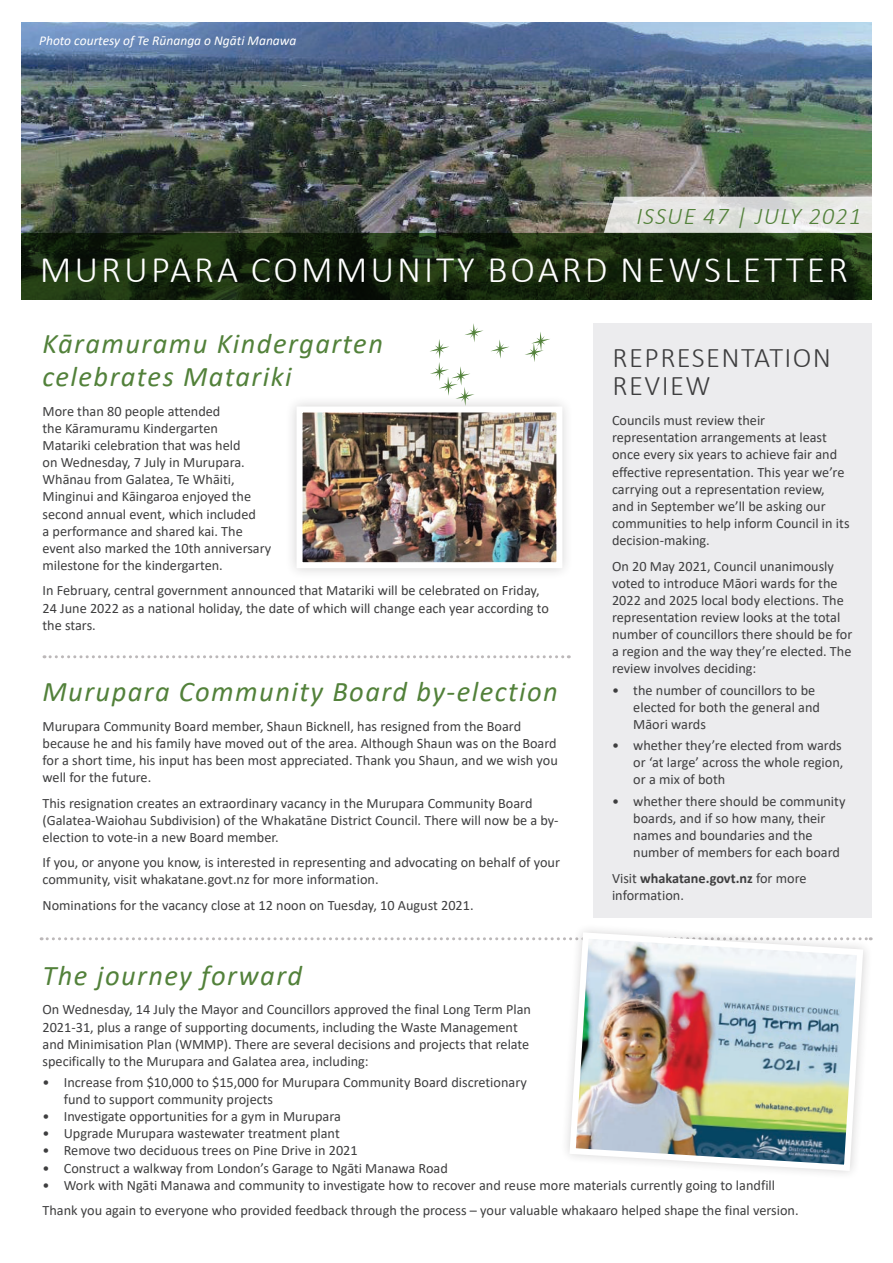
<style>
.page{position:relative;width:893px;height:1263px;background:#fff}
.page>*{position:absolute;margin:0;border:0;box-sizing:border-box;transform-origin:0 0}
.t1{font:300 37.5px "Calibri";letter-spacing:.08em;color:#fff}
.t2{font:italic 28.5px/33px "Calibri";letter-spacing:.05em;color:#52813a}
.t3{font:300 28.5px/28.5px "Calibri";letter-spacing:.05em;color:#3e3e3f}
.t4{font:italic 300 24px "Calibri";letter-spacing:.05em;color:#52813a}
.t5{font:14.25px/17.1px "Calibri";color:#3e3e3f}
.t6{font:italic 13.5px "Calibri";color:#fff}
.s1{font-weight:700}
</style>
<div class="page">
<img style="left:21px;top:22px;width:851px;height:211px">
<svg style="left:21px;top:233px;width:851px;height:67px;background:#16280e"></svg>
<svg style="left:604px;top:197px;width:268px;height:36px;background:#dfe0dd"></svg>
<div style="left:593px;top:323px;width:279px;height:594px;background:#ececee"></div>
<svg style="left:41px;top:937px;width:518px;height:3px"></svg>
<svg style="left:44px;top:655px;width:525px;height:3px"></svg>
<div style="left:285px;top:395px;width:289px;height:185px;background:#231f20;opacity:.2"></div>
<img style="left:304px;top:413px;width:251px;height:148px">
<div style="left:297px;top:406px;width:265px;height:162px;border:6px solid #fff"></div>
<svg style="left:429px;top:323px;width:55px;height:83px"></svg>
<svg style="left:491px;top:340px;width:18px;height:18px"></svg>
<svg style="left:525px;top:332px;width:25px;height:30px"></svg>
<img style="left:567px;top:930px;width:299px;height:244px">
<p class="t6" style="left:39px;top:31px;width:259px">Photo courtesy of Te Rūnanga o Ngāti Manawa</p>
<h3 class="t4" style="left:636px;top:201px;width:226px">ISSUE 47 | JULY 2021</h3>
<h1 class="t1" style="left:40px;top:246px;width:810px">MURUPARA COMMUNITY BOARD NEWSLETTER</h1>
<h2 class="t2" style="left:43px;top:326px;width:342px">Kāramuramu Kindergarten celebrates Matariki</h2>
<p class="t5" style="left:43px;top:402px;width:230px">More than 80 people attended<br>the Kāramuramu Kindergarten<br>Matariki celebration that was held<br>on Wednesday, 7 July in Murupara.<br>Whānau from Galatea, Te Whāiti, Minginui and Kāingaroa enjoyed the second annual event, which included<br>a performance and shared kai. The event also marked the 10th anniversary milestone for the kindergarten.</p>
<p class="t5" style="left:43px;top:582px;width:508px">In February, central government announced that Matariki will be celebrated on Friday,<br>24 June 2022 as a national holiday, the date of which will change each year according to the stars.</p>
<h2 class="t2" style="left:43px;top:674px;width:517px">Murupara Community Board by-election</h2>
<p class="t5" style="left:43px;top:717px;width:517px">Murupara Community Board member, Shaun Bicknell, has resigned from the Board because he and his family have moved out of the area. Although Shaun was on the Board for a short time, his input has been most appreciated. Thank you Shaun, and we wish you well for the future.</p>
<p class="t5" style="left:43px;top:794px;width:517px">This resignation creates an extraordinary vacancy in the Murupara Community Board (Galatea-Waiohau Subdivision) of the Whakatāne District Council. There will now be a by&shy;election to vote-in a new Board member.</p>
<p class="t5" style="left:43px;top:854px;width:519px">If you, or anyone you know, is interested in representing and advocating on behalf of your community, visit whakatane.govt.nz for more information.</p>
<p class="t5" style="left:43px;top:896px;width:433px">Nominations for the vacancy close at 12 noon on Tuesday, 10 August 2021.</p>
<h2 class="t3" style="left:613px;top:343px;width:220px">REPRESENTATION<br>REVIEW</h2>
<p class="t5" style="left:612px;top:412px;width:239px">Councils must review their representation arrangements at least once every six years to achieve fair and effective representation. This year we’re carrying out a representation review, and in September we’ll be asking our communities to help inform Council in its decision-making.</p>
<p class="t5" style="left:612px;top:557px;width:242px">On 20 May 2021, Council unanimously voted to introduce Māori wards for the 2022 and 2025 local body elections. The representation review looks at the total number of councillors there should be for a region and the way they’re elected. The review involves deciding:</p>
<p class="t5" style="left:633px;top:681px;width:188px;text-indent:-21px">• the number of councillors to be elected for both the general and<br>Māori wards</p>
<p class="t5" style="left:633px;top:736px;width:212px;text-align:justify;text-indent:-21px">• whether they’re elected from wards or ‘at large’ across the whole region, or a mix of both</p>
<p class="t5" style="left:633px;top:792px;width:214px;text-indent:-21px">• whether there should be community boards, and if so how many, their names and boundaries and the number of members for each board</p>
<p class="t5" style="left:612px;top:869px;width:196px">Visit <span class="s1">whakatane.govt.nz</span> for more information.</p>
<h2 class="t2" style="left:43px;top:957px;width:261px">The journey forward</h2>
<p class="t5" style="left:43px;top:1001px;width:490px">On Wednesday, 14 July the Mayor and Councillors approved the final Long Term Plan 2021-31, plus a range of supporting documents, including the Waste Management and Minimisation Plan (WMMP). There are several decisions and projects that relate specifically to the Murupara and Galatea area, including:</p>
<p class="t5" style="left:64px;top:1073px;width:465px;text-indent:-21px">• Increase from $10,000 to $15,000 for Murupara Community Board discretionary fund to support community projects</p>
<p class="t5" style="left:43px;top:1108px;width:300px">• Investigate opportunities for a gym in Murupara</p>
<p class="t5" style="left:43px;top:1125px;width:299px">• Upgrade Murupara wastewater treatment plant</p>
<p class="t5" style="left:43px;top:1142px;width:317px">• Remove two deciduous trees on Pine Drive in 2021</p>
<p class="t5" style="left:43px;top:1159px;width:407px">• Construct a walkway from London’s Garage to Ngāti Manawa Road</p>
<p class="t5" style="left:43px;top:1172px;width:758px;line-height:25.7px">• Work with Ngāti Manawa and community to investigate how to recover and reuse more materials currently going to landfill<br>Thank you again to everyone who provided feedback through the process – your valuable whakaaro helped shape the final version.</p>
</div>
